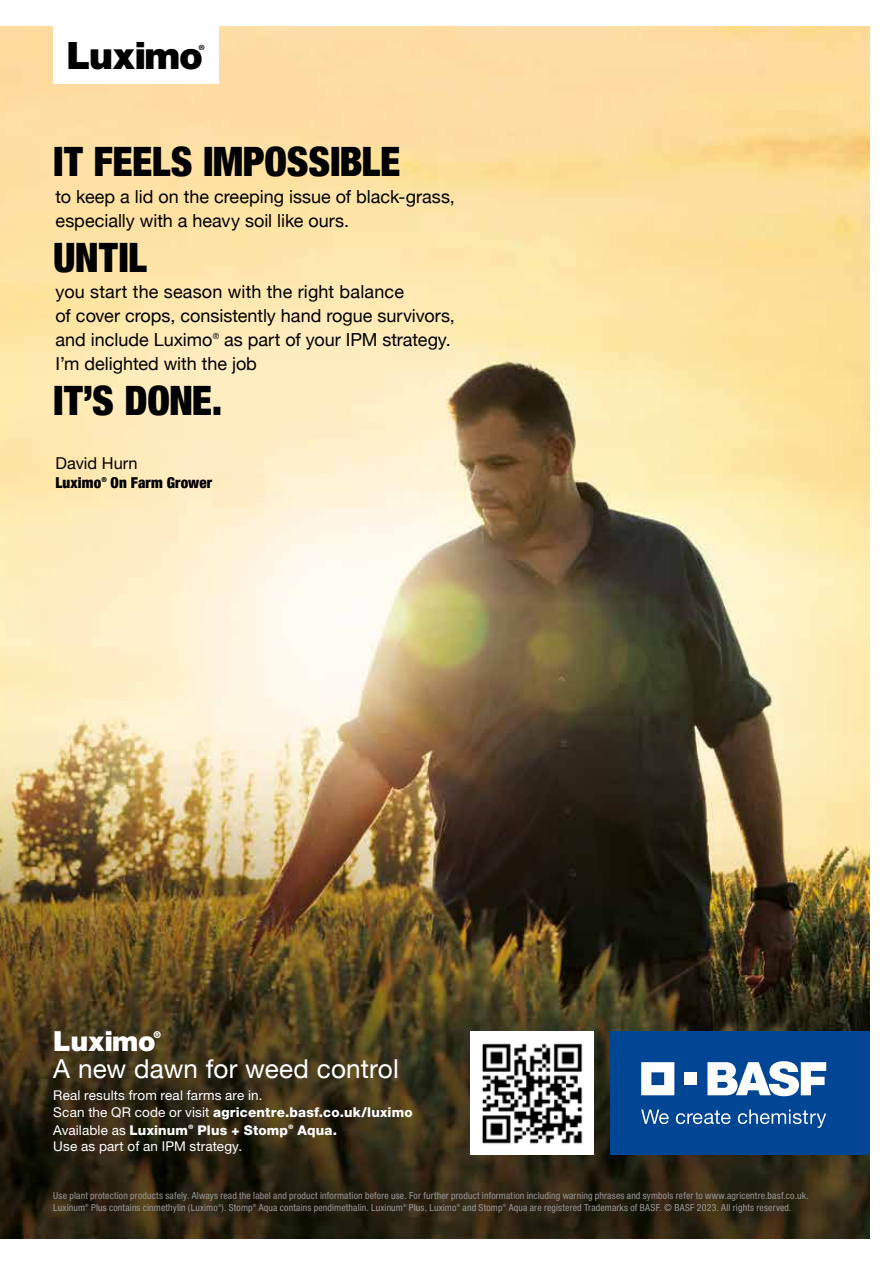
<style>
.page{position:relative;width:893px;height:1263px;background:#fff}
.page>*{position:absolute;margin:0;border:0;box-sizing:border-box;transform-origin:0 0}
.t1{font:900 condensed 40.5px "Helvetica Neue";letter-spacing:-.01em;color:#000}
.t2{font:900 37.8px "Helvetica Neue LT Std";letter-spacing:-.035em;color:#000}
.t3{font:900 27.75px "Helvetica Neue LT Std";letter-spacing:-.015em;color:#fff}
.t4{font:26.1px "Helvetica Neue";letter-spacing:.005em;color:#fff}
.t5{font:18px/24px "Helvetica Neue";color:#000}
.t6{font:16.35px "Helvetica Neue";letter-spacing:.005em;color:#000}
.t7{font:900 condensed 15px "Helvetica Neue";letter-spacing:.01em;color:#000}
.t8{font:13.5px/16.5px "Helvetica Neue LT Std";letter-spacing:.01em;color:#fff}
.t9{font:condensed 9.75px/12px "Helvetica Neue LT Std";letter-spacing:.015em;color:#989696}
.t10{font:900 9.45px "Helvetica Neue LT Std";color:#fff}
.t11{font:700 7.2px "Helvetica Neue LT Std";color:#000}
.t12{font:900 condensed 6.75px "Helvetica Neue";color:#000}
.t13{font:condensed 4.35px "Helvetica Neue LT Std";color:#989696}
.s1{font-weight:800}
</style>
<div class="page">
<img style="left:0;top:27px;width:870px;height:1211px">
<div style="left:53px;top:1px;width:166px;height:83px;background:#fff"></div>
<div style="left:610px;top:1031px;width:260px;height:124px;background:#064593"></div>
<div style="left:610px;top:1031px;width:247px;height:124px;background:#014694"></div>
<svg style="left:641px;top:1062px;width:33px;height:33px"></svg>
<div style="left:685px;top:1072px;width:12px;height:13px;background:#fff"></div>
<svg style="left:707px;top:1061px;width:119px;height:35px"></svg>
<svg style="left:641px;top:1109px;width:28px;height:15px"></svg>
<svg style="left:676px;top:1110px;width:55px;height:14px"></svg>
<svg style="left:738px;top:1109px;width:88px;height:19px"></svg>
<img style="left:470px;top:1031px;width:123px;height:124px">
<h2 class="t2" style="left:67px;top:33px;width:138px">Luximo</h2>
<p class="t11" style="left:199px;top:43px;width:7px">®</p>
<h1 class="t1" style="left:53px;top:129px;width:349px">IT FEELS IMPOSSIBLE</h1>
<h3 class="t5" style="left:56px;top:185px;width:401px">to keep a lid on the creeping issue of black-grass, especially with a heavy soil like ours.</h3>
<h1 class="t1" style="left:53px;top:224px;width:95px">UNTIL</h1>
<h3 class="t5" style="left:56px;top:280px;width:401px">you start the season with the right balance<br>of cover crops, consistently hand rogue survivors, and include Luximo<sup>®</sup> as part of your IPM strategy.<br>I’m delighted with the job</h3>
<h1 class="t1" style="left:53px;top:367px;width:171px">IT’S DONE.</h1>
<h3 class="t6" style="left:56px;top:451px;width:83px">David Hurn</h3>
<h3 class="t7" style="left:56px;top:470px;width:47px">Luximo</h3>
<p class="t12" style="left:101px;top:474px;width:7px">®</p>
<h3 class="t7" style="left:111px;top:470px;width:103px">On Farm Grower</h3>
<h3 class="t3" style="left:53px;top:1024px;width:104px">Luximo</h3>
<p class="t10" style="left:153px;top:1029px;width:9px">®</p>
<h3 class="t4" style="left:53px;top:1049px;width:347px">A new dawn for weed control</h3>
<h3 class="t8" style="left:53px;top:1087px;width:361px">Real results from real farms are in.<br>Scan the QR code or visit <span class="s1">agricentre.basf.co.uk/luximo</span></h3>
<h3 class="t8" style="left:53px;top:1121px;width:285px">Available as <span class="s1">Luxinum</span><sup>®</sup> <span class="s1">Plus + Stomp</span><sup>®</sup> <span class="s1">Aqua.<br></span>Use as part of an IPM strategy.</h3>
<p class="t9" style="left:53px;top:1189px;width:757px">Use plant protection products safely. Always read the label and product information before use. For further product information including warning phrases and symbols refer to www.agricentre.basf.co.uk.<br>Luxinum</p>
<p class="t13" style="left:85px;top:1202px;width:5px">®</p>
<p class="t9" style="left:91px;top:1201px;width:163px">Plus contains cinmethylin (Luximo ). Stomp</p>
<p class="t13" style="left:218px;top:1202px;width:5px">®</p>
<p class="t13" style="left:253px;top:1202px;width:5px">®</p>
<p class="t9" style="left:259px;top:1201px;width:146px">Aqua contains pendimethalin. Luxinum</p>
<p class="t13" style="left:403px;top:1202px;width:5px">®</p>
<p class="t9" style="left:409px;top:1201px;width:49px">Plus, Luximo</p>
<p class="t13" style="left:457px;top:1202px;width:5px">®</p>
<p class="t9" style="left:463px;top:1201px;width:42px">and Stomp</p>
<p class="t13" style="left:503px;top:1202px;width:5px">®</p>
<p class="t9" style="left:509px;top:1201px;width:284px">Aqua are registered Trademarks of BASF. © BASF 2023. All rights reserved.</p>
</div>
